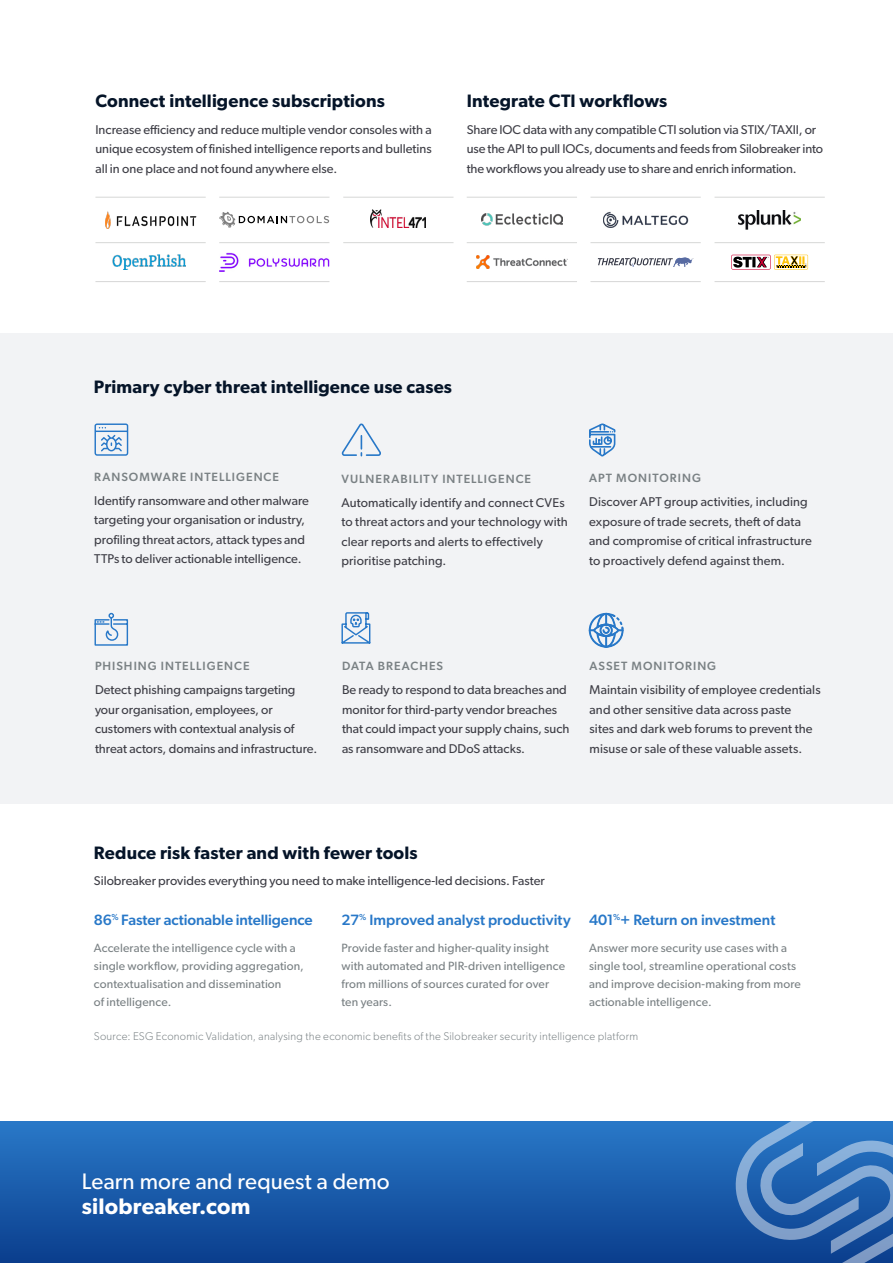
<style>
.page{position:relative;width:893px;height:1263px;background:#fff}
.page>*{position:absolute;margin:0;border:0;box-sizing:border-box;transform-origin:0 0}
.t1{font:22.5px "Gibson";letter-spacing:.005em;color:#fff}
.t2{font:600 22.5px "Gibson";letter-spacing:.01em;color:#fff}
.t3{font:600 18px "Gibson";letter-spacing:.01em;color:#051428}
.t4{font:500 15px "Gibson";color:#2878c8}
.t5{font:12.75px/19.5px "Gibson";letter-spacing:.005em;color:#3d3d45}
.t6{font:12px/18px "Gibson";letter-spacing:.01em;color:#7a8184}
.t7{font:500 12px "Gibson";letter-spacing:.085em;color:#7a8184}
.t8{font:300 11.25px "Gibson";letter-spacing:.025em;color:#7a8285}
</style>
<div class="page">
<div style="left:0;top:1121px;width:893px;height:142px;background:linear-gradient(to bottom,#2979c8,#0b3e8d)"></div>
<svg style="left:728px;top:1121px;width:165px;height:142px;background:#3a72b6"></svg>
<div style="left:0;top:334px;width:893px;height:470px;background:#f2f3f5"></div>
<svg style="left:95px;top:423px;width:33px;height:33px"></svg>
<svg style="left:94px;top:612px;width:35px;height:34px"></svg>
<svg style="left:341px;top:423px;width:40px;height:34px"></svg>
<svg style="left:341px;top:612px;width:30px;height:32px"></svg>
<svg style="left:589px;top:423px;width:27px;height:34px"></svg>
<svg style="left:589px;top:613px;width:35px;height:35px"></svg>
<img style="left:105px;top:211px;width:91px;height:18px">
<svg style="left:219px;top:212px;width:110px;height:16px"></svg>
<img style="left:370px;top:210px;width:56px;height:17px">
<img style="left:113px;top:254px;width:73px;height:16px">
<img style="left:219px;top:253px;width:110px;height:19px">
<img style="left:481px;top:213px;width:81px;height:13px">
<img style="left:603px;top:212px;width:85px;height:16px">
<img style="left:738px;top:210px;width:63px;height:20px">
<svg style="left:731px;top:255px;width:77px;height:15px"></svg>
<img style="left:477px;top:255px;width:90px;height:14px">
<svg style="left:598px;top:257px;width:96px;height:10px"></svg>
<hr style="left:95px;top:242px;width:111px;height:1px;background:#d6d7d6">
<hr style="left:467px;top:242px;width:110px;height:1px;background:#d6d7d6">
<hr style="left:219px;top:242px;width:110px;height:1px;background:#d6d7d6">
<hr style="left:590px;top:242px;width:111px;height:1px;background:#d6d7d6">
<hr style="left:343px;top:242px;width:110px;height:1px;background:#d6d7d6">
<hr style="left:714px;top:242px;width:111px;height:1px;background:#d6d7d6">
<hr style="left:714px;top:281px;width:111px;height:1px;background:#d6d7d6">
<hr style="left:95px;top:281px;width:111px;height:1px;background:#d6d7d6">
<hr style="left:467px;top:281px;width:110px;height:1px;background:#d6d7d6">
<hr style="left:219px;top:281px;width:110px;height:1px;background:#d6d7d6">
<hr style="left:590px;top:281px;width:111px;height:1px;background:#d6d7d6">
<hr style="left:95px;top:197px;width:111px;height:1px;background:#d6d7d6">
<hr style="left:467px;top:197px;width:110px;height:1px;background:#d6d7d6">
<hr style="left:219px;top:197px;width:110px;height:1px;background:#d6d7d6">
<hr style="left:590px;top:197px;width:111px;height:1px;background:#d6d7d6">
<hr style="left:343px;top:197px;width:110px;height:1px;background:#d6d7d6">
<hr style="left:714px;top:197px;width:111px;height:1px;background:#d6d7d6">
<h2 class="t3" style="left:95px;top:90px;width:291px">Connect intelligence subscriptions</h2>
<p class="t5" style="left:95px;top:119px;width:338px;text-align:justify">Increase efficiency and reduce multiple vendor consoles with a unique ecosystem of finished intelligence reports and bulletins all in one place and not found anywhere else.</p>
<h2 class="t3" style="left:467px;top:90px;width:202px">Integrate CTI workflows</h2>
<p class="t5" style="left:467px;top:119px;width:358px">Share IOC data with any compatible CTI solution via STIX/TAXII, or use the API to pull IOCs, documents and feeds from Silobreaker into the workflows you already use to share and enrich information.</p>
<h2 class="t3" style="left:94px;top:376px;width:360px">Primary cyber threat intelligence use cases</h2>
<p class="t7" style="left:94px;top:469px;width:186px">RANSOMWARE INTELLIGENCE</p>
<p class="t5" style="left:94px;top:490px;width:216px">Identify ransomware and other malware targeting your organisation or industry, profiling threat actors, attack types and TTPs to deliver actionable intelligence.</p>
<p class="t7" style="left:341px;top:471px;width:191px">VULNERABILITY INTELLIGENCE</p>
<p class="t5" style="left:341px;top:492px;width:228px">Automatically identify and connect CVEs to threat actors and your technology with clear reports and alerts to effectively prioritise patching.</p>
<p class="t7" style="left:589px;top:471px;width:113px">APT MONITORING</p>
<p class="t5" style="left:589px;top:492px;width:224px">Discover APT group activities, including exposure of trade secrets, theft of data and compromise of critical infrastructure to proactively defend against them.</p>
<p class="t7" style="left:95px;top:659px;width:156px">PHISHING INTELLIGENCE</p>
<p class="t5" style="left:95px;top:680px;width:224px">Detect phishing campaigns targeting your organisation, employees, or customers with contextual analysis of threat actors, domains and infrastructure.</p>
<p class="t7" style="left:342px;top:659px;width:103px">DATA BREACHES</p>
<p class="t5" style="left:342px;top:680px;width:229px">Be ready to respond to data breaches and monitor for third-party vendor breaches that could impact your supply chains, such as ransomware and DDoS attacks.</p>
<p class="t7" style="left:590px;top:659px;width:128px">ASSET MONITORING</p>
<p class="t5" style="left:590px;top:680px;width:233px">Maintain visibility of employee credentials and other sensitive data across paste<br>sites and dark web forums to prevent the misuse or sale of these valuable assets.</p>
<h2 class="t3" style="left:94px;top:842px;width:325px">Reduce risk faster and with fewer tools</h2>
<p class="t5" style="left:94px;top:871px;width:452px">Silobreaker provides everything you need to make intelligence-led decisions. Faster</p>
<p class="t4" style="left:94px;top:911px;width:220px">86<sup>%</sup> Faster actionable intelligence</p>
<p class="t6" style="left:94px;top:939px;width:211px">Accelerate the intelligence cycle with a single workflow, providing aggregation, contextualisation and dissemination<br>of intelligence.</p>
<p class="t4" style="left:341px;top:911px;width:231px">27<sup>%</sup> Improved analyst productivity</p>
<p class="t6" style="left:341px;top:939px;width:225px">Provide faster and higher-quality insight with automated and PIR-driven intelligence from millions of sources curated for over ten years.</p>
<p class="t4" style="left:589px;top:911px;width:188px">401<sup>%</sup>+ Return on investment</p>
<p class="t6" style="left:589px;top:939px;width:213px">Answer more security use cases with a single tool, streamline operational costs and improve decision-making from more actionable intelligence.</p>
<p class="t8" style="left:94px;top:1029px;width:546px">Source: ESG Economic Validation, analysing the economic benefits of the Silobreaker security intelligence platform</p>
<h1 class="t1" style="left:82px;top:1167px;width:309px">Learn more and request a demo</h1>
<h1 class="t2" style="left:82px;top:1193px;width:170px">silobreaker.com</h1>
</div>
